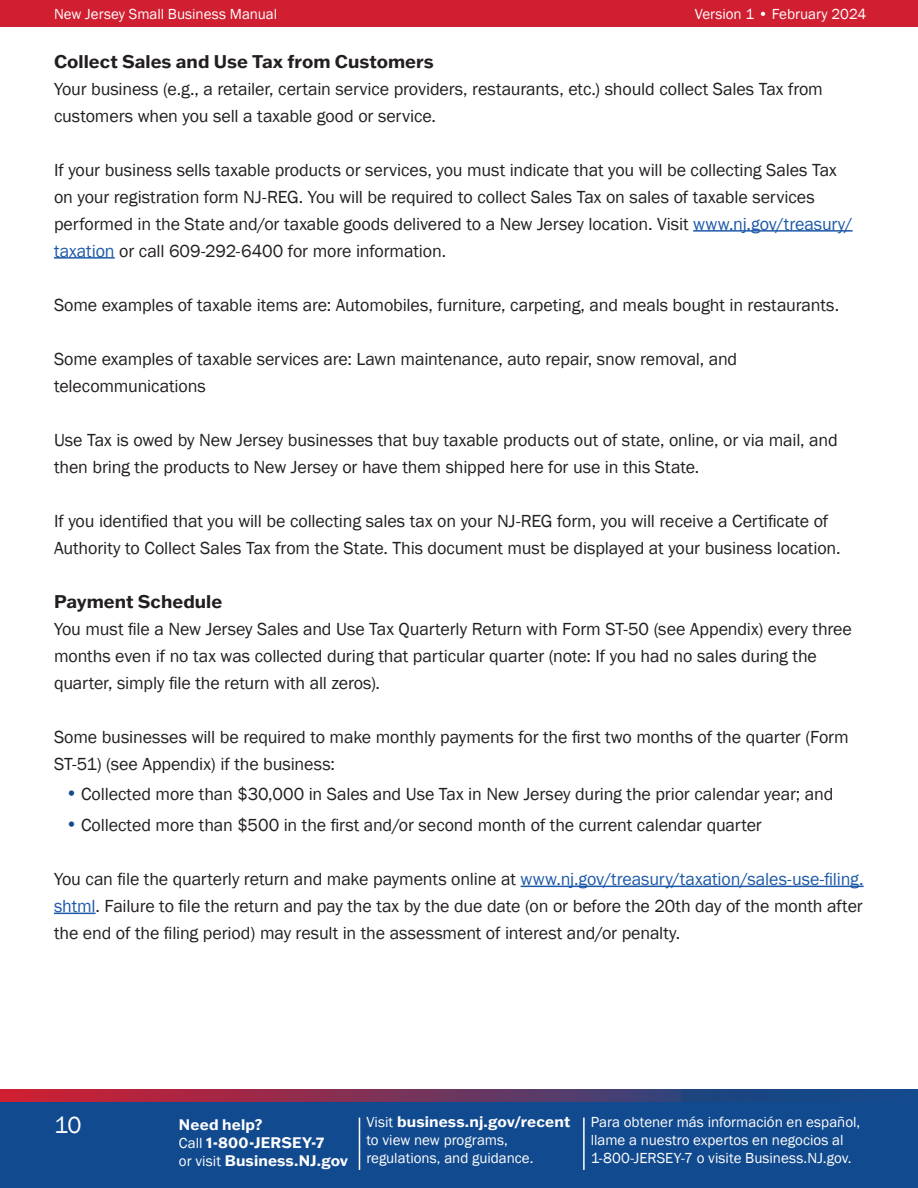
<style>
.page{position:relative;width:918px;height:1188px;background:#fff}
.page>*{position:absolute;margin:0;border:0;box-sizing:border-box;transform-origin:0 0}
.t1{font:24px "Franklin Gothic";color:#fff}
.Body_Copy{font:18px/27px "Franklin Gothic";letter-spacing:-.01em;color:#231f20}
.Body_Copy-2{font:700 18px "Franklin Gothic ATF";color:#231f20}
.t2{font:15px/18px "Franklin Gothic";color:#fff}
.t3{font:700 15px/18px "Franklin Gothic ATF";letter-spacing:.01em;color:#fff}
.s1{color:#1d59a8}
.s2{color:#124a8f}
.s3{font-family:"Franklin Gothic";font-weight:400}
</style>
<div class="page">
<div style="left:0;top:1101px;width:918px;height:87px;background:#124a8f"></div>
<div style="left:0;top:0;width:918px;height:27px;background:#d01f31"></div>
<svg style="left:0;top:1090px;width:918px;height:12px;background:#693560"></svg>
<hr style="left:359px;top:1118px;width:1px;height:52px;background:#fff">
<hr style="left:583px;top:1118px;width:2px;height:52px;background:#fff">
<hr style="left:693px;top:230px;width:160px;height:2px;background:#1d59a8">
<hr style="left:54px;top:257px;width:61px;height:2px;background:#1d59a8">
<hr style="left:521px;top:886px;width:343px;height:1px;background:#1d59a8">
<hr style="left:54px;top:913px;width:42px;height:1px;background:#1d59a8">
<p class="t2" style="left:54px;top:5px;width:225px">New Jersey Small Business Manual</p>
<p class="t2" style="left:695px;top:5px;width:173px">Version 1 • February 2024</p>
<p class="Body_Copy-2" style="left:54px;top:49px;width:381px">Collect Sales and Use Tax from Customers</p>
<p class="Body_Copy" style="left:54px;top:75px;width:770px">Your business (e.g., a retailer, certain service providers, restaurants, etc.) should collect Sales Tax from customers when you sell a taxable good or service.</p>
<p class="Body_Copy" style="left:54px;top:156px;width:800px">If your business sells taxable products or services, you must indicate that you will be collecting Sales Tax on your registration form NJ-REG. You will be required to collect Sales Tax on sales of taxable services performed in the State and/or taxable goods delivered to a New Jersey location. Visit <span class="s1">www.nj.gov/treasury/ taxation</span> or call 609-292-6400 for more information.</p>
<p class="Body_Copy" style="left:54px;top:291px;width:787px">Some examples of taxable items are: Automobiles, furniture, carpeting, and meals bought in restaurants.</p>
<p class="Body_Copy" style="left:54px;top:345px;width:685px">Some examples of taxable services are: Lawn maintenance, auto repair, snow removal, and telecommunications</p>
<p class="Body_Copy" style="left:54px;top:426px;width:785px">Use Tax is owed by New Jersey businesses that buy taxable products out of state, online, or via mail, and then bring the products to New Jersey or have them shipped here for use in this State.</p>
<p class="Body_Copy" style="left:54px;top:507px;width:788px">If you identified that you will be collecting sales tax on your NJ-REG form, you will receive a Certificate of<br>Authority to Collect Sales Tax from the State. This document must be displayed at your business location.</p>
<p class="Body_Copy-2" style="left:54px;top:589px;width:170px">Payment Schedule</p>
<p class="Body_Copy" style="left:54px;top:615px;width:799px">You must file a New Jersey Sales and Use Tax Quarterly Return with Form ST-50 (see Appendix) every three months even if no tax was collected during that particular quarter (note: If you had no sales during the quarter, simply file the return with all zeros).</p>
<p class="Body_Copy" style="left:54px;top:723px;width:796px">Some businesses will be required to make monthly payments for the first two months of the quarter (Form<br>ST-51) (see Appendix) if the business:</p>
<p class="Body_Copy" style="left:68px;top:781px;width:767px"><span class="s2">•</span> Collected more than $30,000 in Sales and Use Tax in New Jersey during the prior calendar year; and</p>
<p class="Body_Copy" style="left:68px;top:812px;width:696px"><span class="s2">•</span> Collected more than $500 in the first and/or second month of the current calendar quarter</p>
<p class="Body_Copy" style="left:54px;top:866px;width:811px;text-align:justify">You can file the quarterly return and make payments online at <span class="s1">www.nj.gov/treasury/taxation/sales-use-filing. shtml</span>. Failure to file the return and pay the tax by the due date (on or before the 20th day of the month after the end of the filing period) may result in the assessment of interest and/or penalty.</p>
<p class="t3" style="left:179px;top:1115px;width:171px">Need help?<br><span class="s3">Call</span> 1-800-JERSEY-7<br><span class="s3">or visit</span> Business.NJ.gov</p>
<p class="t2" style="left:591px;top:1113px;width:271px">Para obtener más información en español, llame a nuestro expertos en negocios al<br>1-800-JERSEY-7 o visite Business.NJ.gov.</p>
<h1 class="t1" style="left:54px;top:1110px;width:29px">10</h1>
<p class="t3" style="left:366px;top:1113px;width:205px"><span class="s3">Visit</span> business.nj.gov/recent</p>
<p class="t2" style="left:366px;top:1132px;width:169px">to view new programs, regulations, and guidance.</p>
</div>
